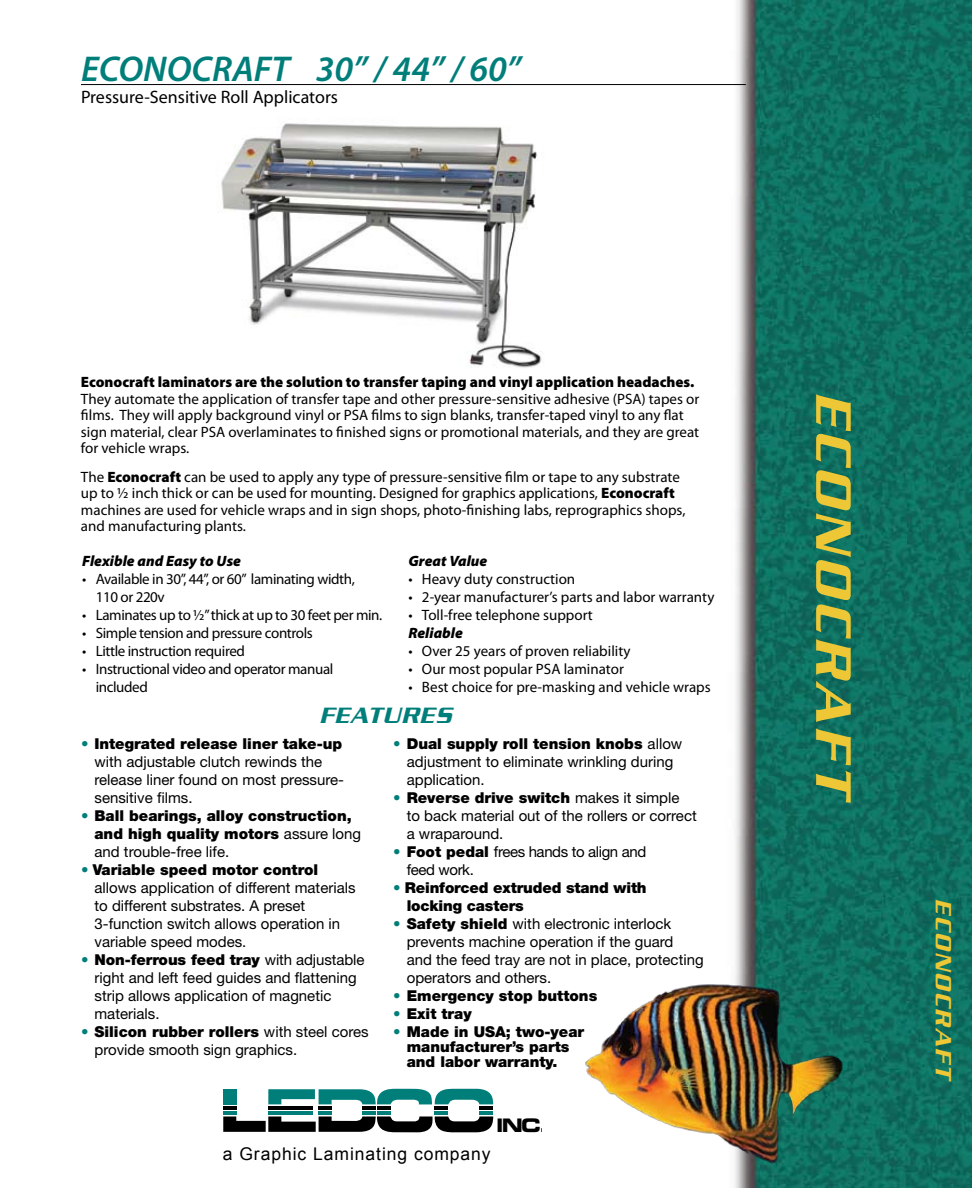
<style>
.page{position:relative;width:972px;height:1188px;background:#fff}
.page>*{position:absolute;margin:0;border:0;box-sizing:border-box;transform-origin:0 0}
.t1{font:italic 500 54px "Serpentine";color:#edc735}
.t2{font:italic 600 36px "Myriad Pro";color:#007e7a}
.t3{font:italic 500 24px "Serpentine";color:#edc735}
.t4{font:italic 500 24px "Serpentine";letter-spacing:.05em;color:#007e7a}
.t5{font:18.6px "Eurostile Bold Extended Two";color:#000}
.t6{font:18px "Myriad Pro";color:#000}
.t7{font:17.55px "Arial";letter-spacing:.055em;color:#000}
.t8{font:15px/16.5px "Myriad Pro";color:#000}
.t9{font:15px/18px "Helvetica Neue";color:#000}
.t10{font:900 15px/18px "Helvetica Neue";color:#000}
.t11{font:15px/18px "Myriad Pro";letter-spacing:-.025em;color:#000}
.t12{font:900 15px "Myriad Pro";color:#000}
.t13{font:15px/18px "Helvetica Neue";letter-spacing:-.025em;color:#000}
.t14{font:italic 900 15px "Myriad Pro";color:#000}
.s1{font-weight:900}
.s2{color:#007e7a}
.s3{font-weight:400;color:#007e7a}
.s4{font-weight:400}
</style>
<div class="page">
<img style="left:81px;top:0;width:891px;height:1188px">
<img style="left:165px;top:92px;width:426px;height:286px">
<hr style="left:223px;top:1106px;width:13px;height:4px;background:#000">
<hr style="left:223px;top:1111px;width:13px;height:4px;background:#007e7a">
<hr style="left:268px;top:1106px;width:45px;height:4px;background:#000">
<hr style="left:268px;top:1111px;width:45px;height:4px;background:#007e7a">
<hr style="left:319px;top:1106px;width:13px;height:4px;background:#000">
<hr style="left:319px;top:1111px;width:13px;height:4px;background:#007e7a">
<hr style="left:363px;top:1106px;width:13px;height:4px;background:#000">
<hr style="left:363px;top:1111px;width:13px;height:4px;background:#007e7a">
<hr style="left:377px;top:1106px;width:13px;height:4px;background:#000">
<hr style="left:377px;top:1111px;width:13px;height:4px;background:#007e7a">
<hr style="left:435px;top:1106px;width:13px;height:4px;background:#000">
<hr style="left:435px;top:1111px;width:13px;height:4px;background:#007e7a">
<hr style="left:480px;top:1106px;width:13px;height:4px;background:#000">
<hr style="left:480px;top:1111px;width:13px;height:4px;background:#007e7a">
<div style="left:223px;top:1089px;width:13px;height:15px;background:#007e7a"></div>
<svg style="left:268px;top:1089px;width:225px;height:15px"></svg>
<svg style="left:223px;top:1116px;width:270px;height:16px"></svg>
<hr style="left:81px;top:84px;width:665px;height:1px;background:#000">
<img style="left:541px;top:902px;width:334px;height:286px">
<h2 class="t2" style="left:81px;top:46px;width:442px">ECONOCRAFT 30” / 44” / 60”</h2>
<p class="t6" style="left:81px;top:85px;width:259px">Pressure-Sensitive Roll Applicators</p>
<p class="t12" style="left:81px;top:374px;width:615px">Econocraft laminators are the solution to transfer taping and vinyl application headaches.</p>
<p class="t8" style="left:81px;top:390px;width:620px">They automate the application of transfer tape and other pressure-sensitive adhesive (PSA) tapes or films. They will apply background vinyl or PSA films to sign blanks, transfer-taped vinyl to any flat sign material, clear PSA overlaminates to finished signs or promotional materials, and they are great for vehicle wraps.</p>
<p class="t8" style="left:81px;top:468px;width:606px">The <span class="s1">Econocraft</span> can be used to apply any type of pressure-sensitive film or tape to any substrate up to ½ inch thick or can be used for mounting. Designed for graphics applications, <span class="s1">Econocraft </span>machines are used for vehicle wraps and in sign shops, photo-finishing labs, reprographics shops, and manufacturing plants.</p>
<p class="t14" style="left:82px;top:552px;width:160px">Flexible and Easy to Use</p>
<p class="t11" style="left:96px;top:569px;width:261px;text-indent:-14px">• Available in 30”, 44”, or 60” laminating width,<br>110 or 220v</p>
<p class="t11" style="left:82px;top:605px;width:302px">• Laminates up to ½”thick at up to 30 feet per min.</p>
<p class="t11" style="left:82px;top:623px;width:232px">• Simple tension and pressure controls</p>
<p class="t11" style="left:82px;top:641px;width:164px">• Little instruction required</p>
<p class="t11" style="left:96px;top:659px;width:239px;text-indent:-14px">• Instructional video and operator manual included</p>
<p class="t14" style="left:408px;top:552px;width:80px">Great Value</p>
<p class="t8" style="left:408px;top:570px;width:168px">• Heavy duty construction</p>
<p class="t8" style="left:408px;top:588px;width:307px">• 2-year manufacturer’s parts and labor warranty</p>
<p class="t8" style="left:408px;top:606px;width:186px">• Toll-free telephone support</p>
<p class="t14" style="left:408px;top:624px;width:56px">Reliable</p>
<p class="t8" style="left:408px;top:642px;width:224px">• Over 25 years of proven reliability</p>
<p class="t8" style="left:408px;top:660px;width:217px">• Our most popular PSA laminator</p>
<p class="t8" style="left:408px;top:678px;width:304px">• Best choice for pre-masking and vehicle wraps</p>
<h3 class="t4" style="left:320px;top:702px;width:133px">FEATURES</h3>
<p class="t9" style="left:94px;top:734px;width:251px;text-indent:-14px"><span class="s2">•</span> <span class="s1">Integrated release liner take-up </span>with adjustable clutch rewinds the release liner found on most pressure&shy;sensitive films.</p>
<p class="t10" style="left:94px;top:806px;width:268px;text-indent:-14px"><span class="s3">•</span> Ball bearings, alloy construction, and high quality motors <span class="s4">assure long and trouble-free life.</span></p>
<p class="t9" style="left:94px;top:860px;width:263px;text-indent:-14px"><span class="s2">•</span> <span class="s1">Variable speed motor control </span>allows application of different materials to different substrates. A preset 3-function switch allows operation in variable speed modes.</p>
<p class="t9" style="left:94px;top:950px;width:272px;text-indent:-14px"><span class="s2">•</span> <span class="s1">Non-ferrous feed tray</span> with adjustable right and left feed guides and flattening strip allows application of magnetic materials.</p>
<p class="t9" style="left:94px;top:1022px;width:276px;text-indent:-14px"><span class="s2">•</span> <span class="s1">Silicon rubber rollers</span> with steel cores provide smooth sign graphics.</p>
<p class="t9" style="left:407px;top:734px;width:277px;text-indent:-14px"><span class="s2">•</span> <span class="s1">Dual supply roll tension knobs</span> allow adjustment to eliminate wrinkling during application.</p>
<p class="t9" style="left:407px;top:788px;width:292px;text-indent:-14px"><span class="s2">•</span> <span class="s1">Reverse drive switch</span> makes it simple<br>to back material out of the rollers or correct a wraparound.</p>
<p class="t13" style="left:407px;top:842px;width:241px;text-indent:-14px"><span class="s2">•</span> <span class="s1">Foot pedal</span> frees hands to align and feed work.</p>
<p class="t10" style="left:407px;top:878px;width:241px;text-indent:-14px"><span class="s3">•</span> Reinforced extruded stand with locking casters</p>
<p class="t9" style="left:407px;top:914px;width:298px;text-indent:-14px"><span class="s2">•</span> <span class="s1">Safety shield</span> with electronic interlock prevents machine operation if the guard<br>and the feed tray are not in place, protecting operators and others.</p>
<p class="t10" style="left:393px;top:986px;width:206px"><span class="s3">•</span> Emergency stop buttons</p>
<p class="t10" style="left:393px;top:1004px;width:80px"><span class="s3">•</span> Exit tray</p>
<p class="t10" style="left:407px;top:1024px;width:179px;line-height:15px;text-indent:-14px"><span class="s3">•</span> Made in USA; two-year manufacturer’s parts and labor warranty.</p>
<p class="t5" style="left:496px;top:1112px;width:54px">INC.</p>
<p class="t7" style="left:223px;top:1144px;width:269px">a Graphic Laminating company</p>
<h1 class="t1" style="left:864px;top:393px;width:412px;rotate:90deg">ECONOCRAFT</h1>
<h3 class="t3" style="left:957px;top:899px;width:184px;rotate:90deg">ECONOCRAFT</h3>
</div>
